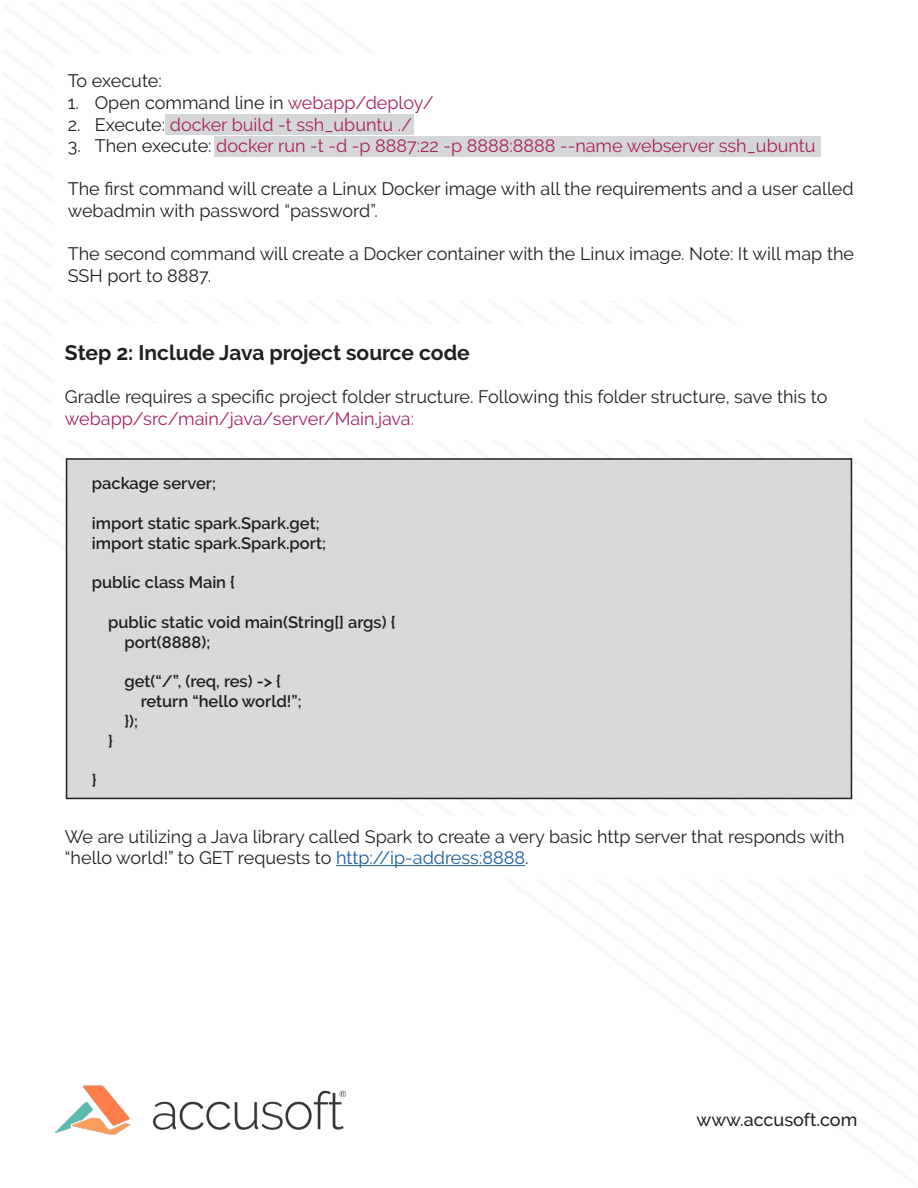
<style>
.page{position:relative;width:918px;height:1188px;background:#fff}
.page>*{position:absolute;margin:0;border:0;box-sizing:border-box;transform-origin:0 0}
.t1{font:700 21px "Raleway";color:#231f20}
.t2{font:18px/21.6px "Raleway";color:#231f20}
.t3{font:18px "Raleway";color:#a9225c}
.t4{font:500 18px "Raleway";color:#231f20}
.Bullets{font:600 16.5px "Raleway";color:#231f20}
.s1{color:#a9225c}
.s2{color:#231f20}
.s3{color:#175d9e}
</style>
<div class="page">
<img style="left:55px;top:1085px;width:292px;height:50px">
<hr style="left:336px;top:865px;width:189px;height:1px;background:#175d9e">
<div style="left:165px;top:114px;width:249px;height:21px;background:#d5d6d8"></div>
<div style="left:215px;top:136px;width:606px;height:21px;background:#d5d6d8"></div>
<div style="left:66px;top:458px;width:786px;height:341px;background:#d9d9d9;border:2px solid #231f20"></div>
<p class="t2" style="left:68px;top:70px;width:96px">To execute:</p>
<p class="t2" style="left:68px;top:92px;width:368px">1. Open command line in <span class="s1">webapp/deploy/</span></p>
<p class="t3" style="left:68px;top:114px;width:346px"><span class="s2">2. Execute:</span> docker build -t ssh_ubuntu ./</p>
<p class="t3" style="left:68px;top:135px;width:749px"><span class="s2">3. Then execute:</span> docker run -t -d -p 8887:22 -p 8888:8888 --name webserver ssh_ubuntu</p>
<p class="t2" style="left:68px;top:178px;width:787px">The first command will create a Linux Docker image with all the requirements and a user called webadmin with password “password”.</p>
<p class="t2" style="left:68px;top:243px;width:788px">The second command will create a Docker container with the Linux image. Note: It will map the<br>SSH port to 8887.</p>
<p class="t1" style="left:65px;top:340px;width:406px">Step 2: Include Java project source code</p>
<p class="t2" style="left:65px;top:386px;width:764px">Gradle requires a specific project folder structure. Following this folder structure, save this to <span class="s1">webapp/src/main/java/server/Main.java:</span></p>
<p class="Bullets" style="left:92px;top:474px;width:126px">package server;</p>
<p class="Bullets" style="left:92px;top:514px;width:229px">import static spark.Spark.get;</p>
<p class="Bullets" style="left:92px;top:533px;width:236px">import static spark.Spark.port;</p>
<p class="Bullets" style="left:92px;top:573px;width:145px">public class Main {</p>
<p class="Bullets" style="left:108px;top:613px;width:289px">public static void main(String[] args) {</p>
<p class="Bullets" style="left:124px;top:632px;width:87px">port(8888);</p>
<p class="Bullets" style="left:124px;top:672px;width:158px">get(“/”, (req, res) -&gt; {</p>
<p class="Bullets" style="left:141px;top:692px;width:163px">return “hello world!”;</p>
<p class="Bullets" style="left:124px;top:712px;width:15px">});</p>
<p class="Bullets" style="left:108px;top:731px;width:6px">}</p>
<p class="Bullets" style="left:92px;top:771px;width:6px">}</p>
<p class="t2" style="left:65px;top:825px;width:781px">We are utilizing a Java library called Spark to create a very basic http server that responds with “hello world!” to GET requests to <span class="s3">http://ip-address:8888</span>.</p>
<p class="t4" style="left:697px;top:1109px;width:162px">www.accusoft.com</p>
</div>
